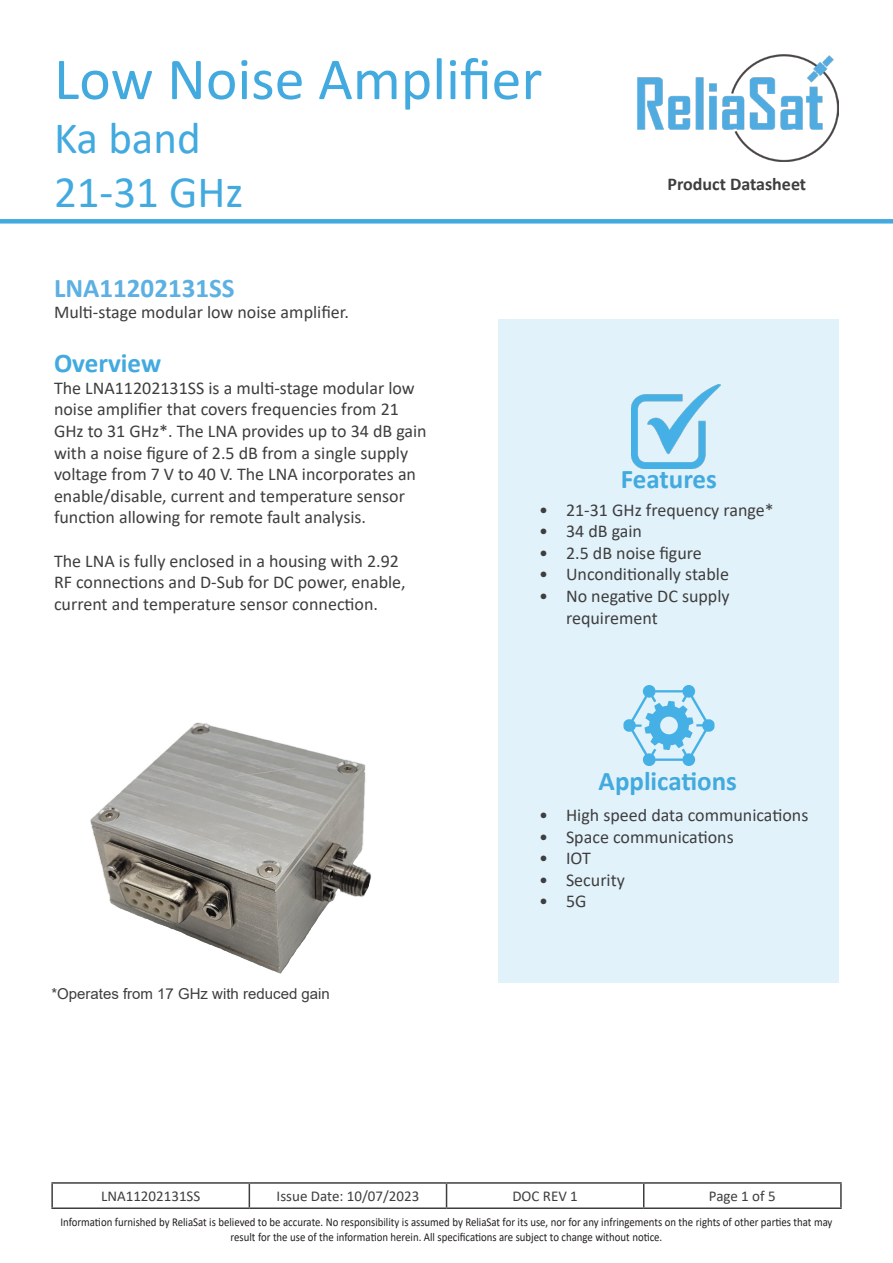
<style>
.page{position:relative;width:893px;height:1263px;background:#fff}
.page>*{position:absolute;margin:0;border:0;box-sizing:border-box;transform-origin:0 0}
.t1{font:60px "Calibri";color:#42aadf}
.t2{font:45px "Calibri";color:#42aadf}
.t3{font:700 27px "Calibri";color:#42aadf}
.Main_body_text{font:700 27px "Calibri";color:#5db0e2}
.Main_body_text-2{font:18px/21.6px "Calibri";color:#3e3e3f}
.t4{font:700 18px "Calibri";color:#3e3e3f}
.t5{font:15px "Calibri";color:#3e3e3f}
.Subtitle_product_code{font:15px "Arial";color:#3e3e3f}
.t6{font:12px/14.4px "Calibri";color:#231f20;text-align:center;scale:.9 1}
</style>
<div class="page">
<div style="left:499px;top:319px;width:340px;height:663px;background:#e2f2fa"></div>
<img style="left:632px;top:384px;width:89px;height:84px">
<hr style="left:51px;top:1182px;width:198px;height:2px;background:#3e3e3f">
<hr style="left:51px;top:1184px;width:2px;height:23px;background:#3e3e3f">
<hr style="left:249px;top:1182px;width:198px;height:2px;background:#3e3e3f">
<svg style="left:249px;top:1184px;width:1px;height:23px"></svg>
<hr style="left:447px;top:1182px;width:197px;height:2px;background:#3e3e3f">
<svg style="left:446px;top:1184px;width:1px;height:23px"></svg>
<hr style="left:644px;top:1182px;width:198px;height:2px;background:#3e3e3f">
<svg style="left:643px;top:1184px;width:1px;height:23px"></svg>
<hr style="left:840px;top:1184px;width:2px;height:23px;background:#3e3e3f">
<hr style="left:51px;top:1207px;width:198px;height:2px;background:#3e3e3f">
<hr style="left:249px;top:1207px;width:198px;height:2px;background:#3e3e3f">
<hr style="left:447px;top:1207px;width:197px;height:2px;background:#3e3e3f">
<hr style="left:644px;top:1207px;width:198px;height:2px;background:#3e3e3f">
<img style="left:623px;top:685px;width:91px;height:80px">
<div style="left:0;top:219px;width:893px;height:5px;background:#42aadf"></div>
<img style="left:90px;top:705px;width:409px;height:278px">
<img style="left:637px;top:54px;width:202px;height:108px">
<p class="t1" style="left:54px;top:37px;width:490px">Low Noise Amplifier</p>
<p class="t2" style="left:54px;top:107px;width:148px">Ka band</p>
<p class="t2" style="left:54px;top:161px;width:191px">21-31 GHz</p>
<p class="t4" style="left:667px;top:171px;width:140px">Product Datasheet</p>
<p class="Main_body_text" style="left:54px;top:269px;width:182px">LNA11202131SS</p>
<p class="Main_body_text-2" style="left:54px;top:301px;width:296px">Multi-stage modular low noise amplifier.</p>
<p class="t3" style="left:54px;top:344px;width:109px">Overview</p>
<p class="Main_body_text-2" style="left:54px;top:377px;width:374px">The LNA11202131SS is a multi-stage modular low noise amplifier that covers frequencies from 21<br>GHz to 31 GHz*. The LNA provides up to 34 dB gain with a noise figure of 2.5 dB from a single supply voltage from 7 V to 40 V. The LNA incorporates an enable/disable, current and temperature sensor function allowing for remote fault analysis.</p>
<p class="Main_body_text-2" style="left:54px;top:549px;width:353px">The LNA is fully enclosed in a housing with 2.92<br>RF connections and D-Sub for DC power, enable, current and temperature sensor connection.</p>
<p class="Subtitle_product_code" style="left:51px;top:983px;width:280px">*Operates from 17 GHz with reduced gain</p>
<p class="t3" style="left:621px;top:460px;width:98px">Features</p>
<p class="Main_body_text-2" style="left:539px;top:498px;width:236px">• 21-31 GHz frequency range*</p>
<p class="Main_body_text-2" style="left:539px;top:520px;width:104px">• 34 dB gain</p>
<p class="Main_body_text-2" style="left:539px;top:542px;width:164px">• 2.5 dB noise figure</p>
<p class="Main_body_text-2" style="left:539px;top:563px;width:191px">• Unconditionally stable</p>
<p class="Main_body_text-2" style="left:566px;top:585px;width:165px;text-indent:-27px">• No negative DC supply requirement</p>
<p class="t3" style="left:599px;top:762px;width:140px">Applications</p>
<p class="Main_body_text-2" style="left:539px;top:804px;width:271px">• High speed data communications</p>
<p class="Main_body_text-2" style="left:539px;top:825px;width:196px">• Space communications</p>
<p class="Main_body_text-2" style="left:539px;top:847px;width:53px">• IOT</p>
<p class="Main_body_text-2" style="left:539px;top:868px;width:87px">• Security</p>
<p class="Main_body_text-2" style="left:539px;top:890px;width:49px">• 5G</p>
<p class="t5" style="left:101px;top:1186px;width:101px">LNA11202131SS</p>
<p class="t5" style="left:277px;top:1186px;width:144px">Issue Date: 10/07/2023</p>
<p class="t5" style="left:512px;top:1186px;width:67px">DOC REV 1</p>
<p class="t5" style="left:709px;top:1186px;width:68px">Page 1 of 5</p>
<p class="t6" style="left:60px;top:1215px;width:859px">Information furnished by ReliaSat is believed to be accurate. No responsibility is assumed by ReliaSat for its use, nor for any infringements on the rights of other parties that may result for the use of the information herein. All specifications are subject to change without notice.</p>
</div>
